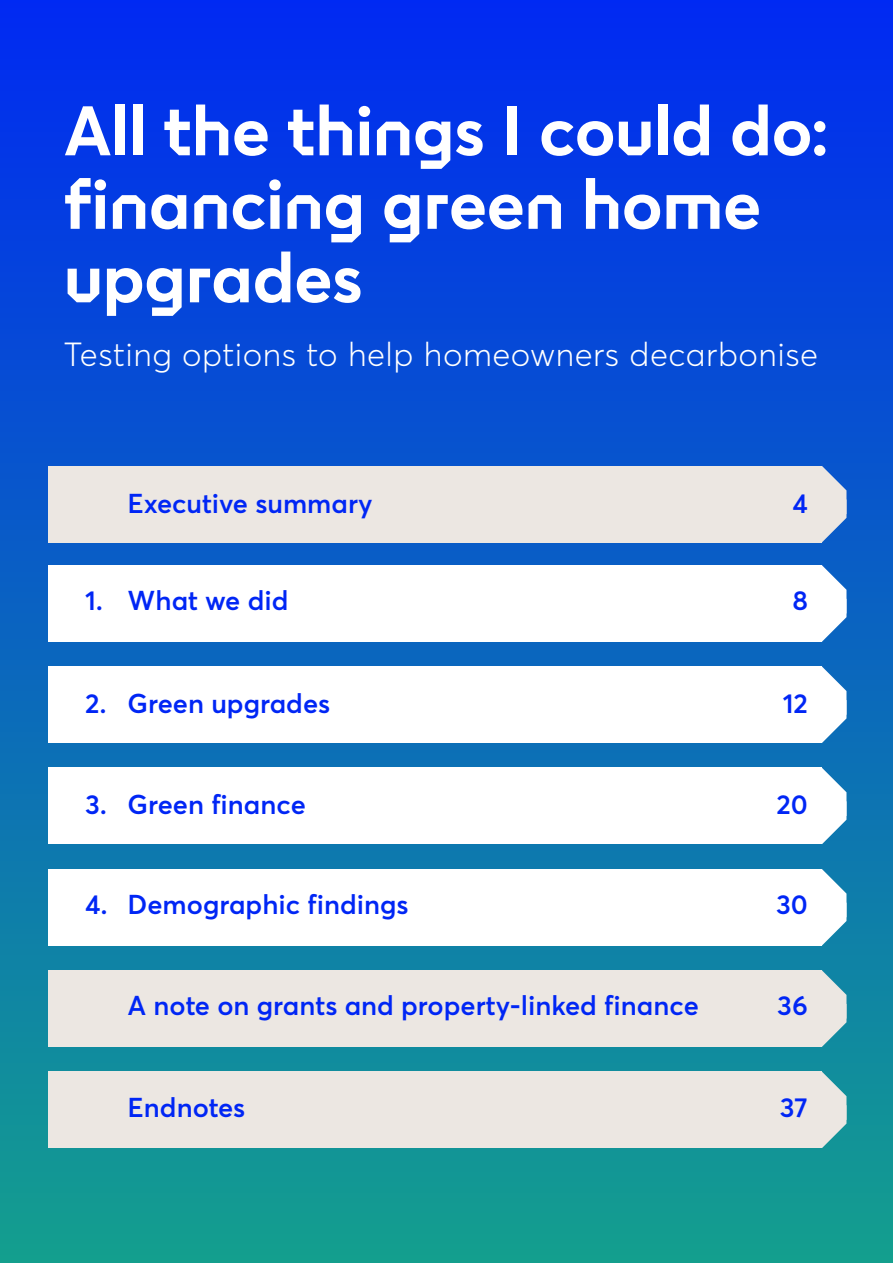
<style>
.page{position:relative;width:893px;height:1263px;background:#fff}
.page>*{position:absolute;margin:0;border:0;box-sizing:border-box;transform-origin:0 0}
.Cover_heading_Large{font:69px/73.5px "Zosia Display";letter-spacing:-.01em;color:#fff}
.Cover_subheading{font:300 33px "Averta";letter-spacing:.015em;color:#fff}
.Contents_sections{font:600 27px "Averta";color:#0026f5}
</style>
<div class="page">
<div style="left:0;top:0;width:893px;height:1263px;background:linear-gradient(to bottom,#012af3,#18a28f)"></div>
<svg style="left:822px;top:565px;width:24px;height:77px"></svg>
<svg style="left:822px;top:666px;width:24px;height:77px"></svg>
<svg style="left:822px;top:970px;width:24px;height:77px;background:#a5c8cd"></svg>
<svg style="left:822px;top:1071px;width:24px;height:77px;background:#a6cbca"></svg>
<svg style="left:822px;top:466px;width:24px;height:76px;background:#a5bada"></svg>
<div style="left:49px;top:565px;width:773px;height:77px;background:#fff"></div>
<div style="left:49px;top:666px;width:773px;height:77px;background:#fff"></div>
<svg style="left:822px;top:869px;width:24px;height:76px"></svg>
<div style="left:49px;top:869px;width:773px;height:76px;background:#fff"></div>
<svg style="left:822px;top:768px;width:24px;height:76px"></svg>
<div style="left:49px;top:768px;width:773px;height:76px;background:#fff"></div>
<div style="left:49px;top:970px;width:773px;height:77px;background:#ece7e2"></div>
<div style="left:49px;top:1071px;width:773px;height:77px;background:#ece7e2"></div>
<div style="left:49px;top:466px;width:773px;height:76px;background:#ece7e2"></div>
<h1 class="Cover_heading_Large" style="left:64px;top:94px;width:767px">All the things I could do: financing green home upgrades</h1>
<h2 class="Cover_subheading" style="left:64px;top:334px;width:756px">Testing options to help homeowners decarbonise</h2>
<h2 class="Contents_sections" style="left:128px;top:486px;width:246px">Executive summary</h2>
<h2 class="Contents_sections" style="left:792px;top:486px;width:17px">4</h2>
<h2 class="Contents_sections" style="left:85px;top:584px;width:205px">1. What we did</h2>
<h2 class="Contents_sections" style="left:792px;top:584px;width:17px">8</h2>
<h2 class="Contents_sections" style="left:85px;top:687px;width:247px">2. Green upgrades</h2>
<h2 class="Contents_sections" style="left:783px;top:687px;width:27px">12</h2>
<h2 class="Contents_sections" style="left:85px;top:787px;width:222px">3. Green finance</h2>
<h2 class="Contents_sections" style="left:776px;top:787px;width:33px">20</h2>
<h2 class="Contents_sections" style="left:85px;top:888px;width:325px">4. Demographic findings</h2>
<h2 class="Contents_sections" style="left:776px;top:888px;width:33px">30</h2>
<h2 class="Contents_sections" style="left:128px;top:989px;width:573px">A note on grants and property-linked finance</h2>
<h2 class="Contents_sections" style="left:777px;top:989px;width:32px">36</h2>
<h2 class="Contents_sections" style="left:128px;top:1090px;width:119px">Endnotes</h2>
<h2 class="Contents_sections" style="left:780px;top:1090px;width:30px">37</h2>
</div>
